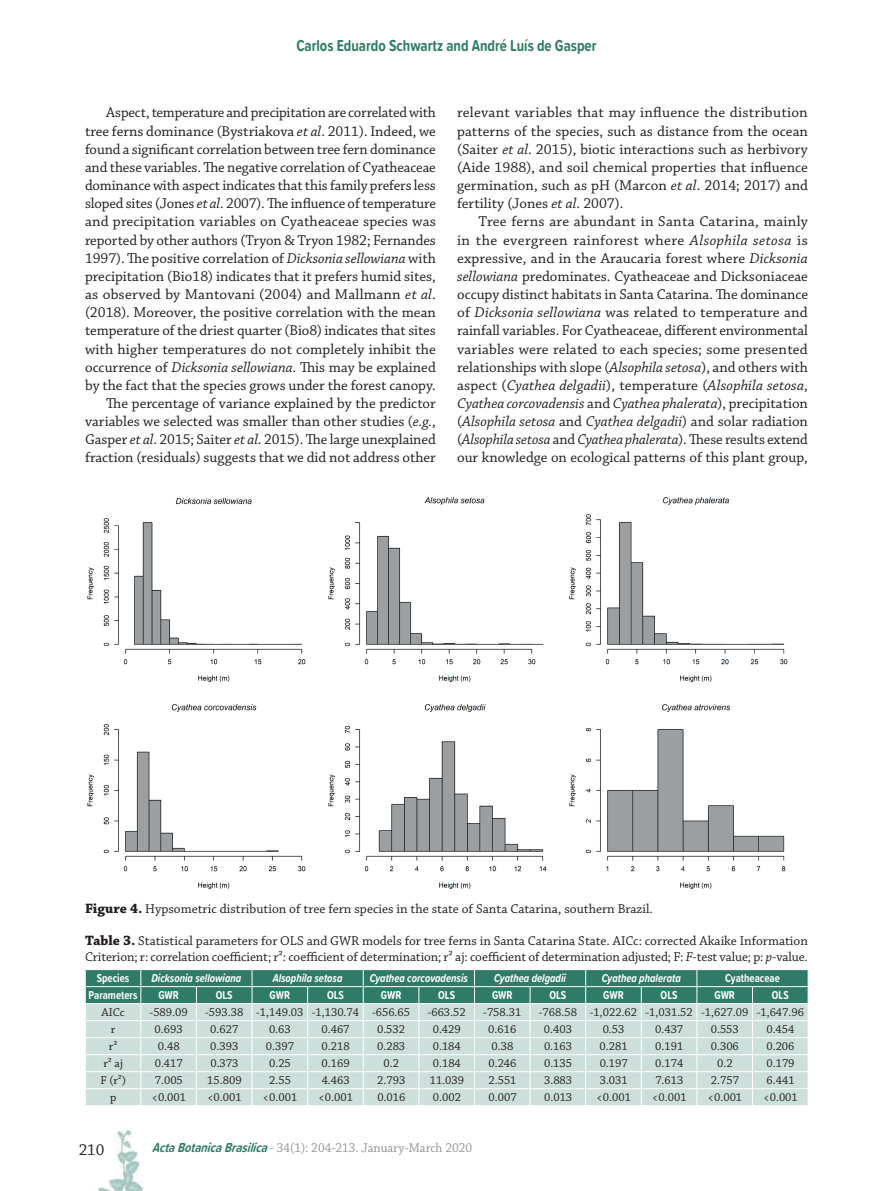
<style>
.page{position:relative;width:893px;height:1191px;background:#fff}
.page>*{position:absolute;margin:0;border:0;box-sizing:border-box;transform-origin:0 0}
.t1{font:700 16.5px "Proxima Soft Cond";color:#2f7b67;scale:.91 1}
.t2{font:16.5px "Chaparral Pro";color:#231f20}
.t3{font:15px/18.1px "Chaparral Pro";color:#231f20;text-align:justify}
.t4{font:13.5px/16.2px "Chaparral Pro";color:#231f20}
.t5{font:13.5px "Chaparral Pro";color:#939598;scale:.95 1}
.t6{font:12px "Chaparral Pro";color:#231f20}
.t7{font:italic 700 12px "Proxima Soft Cond";color:#fff;scale:.9 1}
.t8{font:700 12px "Proxima Soft Cond";color:#fff;scale:.9 1}
.s1{font-style:italic}
.s2{font-weight:700;font-size:14.25px}
.s3{font-family:"Proxima Soft Cond";font-weight:700;font-style:italic;color:#2f7b67}
</style>
<div class="page">
<img style="left:98px;top:1130px;width:45px;height:61px">
<img style="left:87px;top:497px;width:701px;height:393px">
<svg style="left:85px;top:969px;width:724px;height:136px;background:#accac2"></svg>
<p class="t1" style="left:296px;top:33px;width:331px">Carlos Eduardo Schwartz and André Luís de Gasper</p>
<p class="t3" style="left:85px;top:104px;width:352px;text-align:right">Aspect, temperature and precipitation are correlated with tree ferns dominance (Bystriakova <span class="s1">et al</span>. 2011). Indeed, we found a significant correlation between tree fern dominance and these variables. The negative correlation of Cyatheaceae dominance with aspect indicates that this family prefers less sloped sites (Jones <span class="s1">et al</span>. 2007). The influence of temperature and precipitation variables on Cyatheaceae species was reported by other authors (Tryon &amp; Tryon 1982; Fernandes 1997). The positive correlation of <span class="s1">Dicksonia sellowiana</span> with precipitation (Bio18) indicates that it prefers humid sites, as observed by Mantovani (2004) and Mallmann <span class="s1">et al</span>. (2018). Moreover, the positive correlation with the mean temperature of the driest quarter (Bio8) indicates that sites with higher temperatures do not completely inhibit the occurrence of <span class="s1">Dicksonia sellowiana</span>. This may be explained by the fact that the species grows under the forest canopy.<br>The percentage of variance explained by the predictor variables we selected was smaller than other studies (<span class="s1">e.g.</span>, Gasper <span class="s1">et al</span>. 2015; Saiter <span class="s1">et al</span>. 2015). The large unexplained fraction (residuals) suggests that we did not address other</p>
<p class="t3" style="left:457px;top:104px;width:352px">relevant variables that may influence the distribution patterns of the species, such as distance from the ocean (Saiter <span class="s1">et al</span>. 2015), biotic interactions such as herbivory (Aide 1988), and soil chemical properties that influence germination, such as pH (Marcon <span class="s1">et al</span>. 2014; 2017) and fertility (Jones <span class="s1">et al</span>. 2007).</p>
<p class="t3" style="left:457px;top:213px;width:352px;text-indent:21px">Tree ferns are abundant in Santa Catarina, mainly in the evergreen rainforest where <span class="s1">Alsophila setosa</span> is expressive, and in the Araucaria forest where <span class="s1">Dicksonia sellowiana</span> predominates. Cyatheaceae and Dicksoniaceae occupy distinct habitats in Santa Catarina. The dominance of <span class="s1">Dicksonia sellowiana</span> was related to temperature and rainfall variables. For Cyatheaceae, different environmental variables were related to each species; some presented relationships with slope (<span class="s1">Alsophila setosa</span>), and others with aspect (<span class="s1">Cyathea delgadii</span>), temperature (<span class="s1">Alsophila setosa</span>, <span class="s1">Cyathea corcovadensis</span> and <span class="s1">Cyathea phalerata</span>), precipitation (<span class="s1">Alsophila setosa</span> and <span class="s1">Cyathea delgadii</span>) and solar radiation (<span class="s1">Alsophila setosa</span> and <span class="s1">Cyathea phalerata</span>). These results extend our knowledge on ecological patterns of this plant group,</p>
<p class="t4" style="left:85px;top:901px;width:569px"><span class="s2">Figure 4.</span> Hypsometric distribution of tree fern species in the state of Santa Catarina, southern Brazil.</p>
<p class="t4" style="left:85px;top:933px;width:724px"><span class="s2">Table 3.</span> Statistical parameters for OLS and GWR models for tree ferns in Santa Catarina State. AICc: corrected Akaike Information<br>Criterion; r: correlation coefficient; r²: coefficient of determination; r² aj: coefficient of determination adjusted; F: <span class="s1">F</span>-test value; p: <span class="s1">p</span>-value.</p>
<p class="t8" style="left:97px;top:969px;width:38px">Species</p>
<p class="t7" style="left:152px;top:969px;width:101px">Dicksonia sellowiana</p>
<p class="t7" style="left:273px;top:969px;width:79px">Alsophila setosa</p>
<p class="t7" style="left:370px;top:969px;width:111px">Cyathea corcovadensis</p>
<p class="t7" style="left:494px;top:969px;width:81px">Cyathea delgadii</p>
<p class="t7" style="left:602px;top:969px;width:89px">Cyathea phalerata</p>
<p class="t8" style="left:725px;top:969px;width:62px">Cyatheaceae</p>
<p class="t8" style="left:89px;top:986px;width:56px">Parameters</p>
<p class="t8" style="left:158px;top:986px;width:24px">GWR</p>
<p class="t8" style="left:216px;top:986px;width:20px">OLS</p>
<p class="t8" style="left:270px;top:986px;width:24px">GWR</p>
<p class="t8" style="left:327px;top:986px;width:20px">OLS</p>
<p class="t8" style="left:381px;top:986px;width:24px">GWR</p>
<p class="t8" style="left:438px;top:986px;width:20px">OLS</p>
<p class="t8" style="left:492px;top:986px;width:24px">GWR</p>
<p class="t8" style="left:549px;top:986px;width:20px">OLS</p>
<p class="t8" style="left:603px;top:986px;width:24px">GWR</p>
<p class="t8" style="left:661px;top:986px;width:20px">OLS</p>
<p class="t8" style="left:714px;top:986px;width:24px">GWR</p>
<p class="t8" style="left:772px;top:986px;width:20px">OLS</p>
<p class="t6" style="left:102px;top:1005px;width:25px">AICc</p>
<p class="t6" style="left:150px;top:1005px;width:40px">-589.09</p>
<p class="t6" style="left:205px;top:1005px;width:206px">-593.38 -1,149.03 -1,130.74 -656.65</p>
<p class="t6" style="left:428px;top:1005px;width:40px">-663.52</p>
<p class="t6" style="left:483px;top:1005px;width:40px">-758.31</p>
<p class="t6" style="left:539px;top:1005px;width:267px">-768.58 -1,022.62 -1,031.52 -1,627.09 -1,647.96</p>
<p class="t6" style="left:111px;top:1022px;width:6px">r</p>
<p class="t6" style="left:155px;top:1022px;width:30px">0.693</p>
<p class="t6" style="left:210px;top:1022px;width:30px">0.627</p>
<p class="t6" style="left:269px;top:1022px;width:23px">0.63</p>
<p class="t6" style="left:321px;top:1022px;width:30px">0.467</p>
<p class="t6" style="left:377px;top:1022px;width:30px">0.532</p>
<p class="t6" style="left:433px;top:1022px;width:30px">0.429</p>
<p class="t6" style="left:488px;top:1022px;width:30px">0.616</p>
<p class="t6" style="left:544px;top:1022px;width:30px">0.403</p>
<p class="t6" style="left:603px;top:1022px;width:23px">0.53</p>
<p class="t6" style="left:655px;top:1022px;width:30px">0.437</p>
<p class="t6" style="left:711px;top:1022px;width:30px">0.553</p>
<p class="t6" style="left:766px;top:1022px;width:30px">0.454</p>
<p class="t6" style="left:109px;top:1039px;width:10px">r²</p>
<p class="t6" style="left:158px;top:1039px;width:23px">0.48</p>
<p class="t6" style="left:210px;top:1039px;width:30px">0.393</p>
<p class="t6" style="left:266px;top:1039px;width:30px">0.397</p>
<p class="t6" style="left:322px;top:1039px;width:30px">0.218</p>
<p class="t6" style="left:377px;top:1039px;width:30px">0.283</p>
<p class="t6" style="left:433px;top:1039px;width:30px">0.184</p>
<p class="t6" style="left:491px;top:1039px;width:23px">0.38</p>
<p class="t6" style="left:544px;top:1039px;width:30px">0.163</p>
<p class="t6" style="left:600px;top:1039px;width:30px">0.281</p>
<p class="t6" style="left:655px;top:1039px;width:30px">0.191</p>
<p class="t6" style="left:711px;top:1039px;width:30px">0.306</p>
<p class="t6" style="left:766px;top:1039px;width:30px">0.206</p>
<p class="t6" style="left:103px;top:1056px;width:21px">r² aj</p>
<p class="t6" style="left:155px;top:1056px;width:30px">0.417</p>
<p class="t6" style="left:210px;top:1056px;width:30px">0.373</p>
<p class="t6" style="left:269px;top:1056px;width:23px">0.25</p>
<p class="t6" style="left:322px;top:1056px;width:30px">0.169</p>
<p class="t6" style="left:383px;top:1056px;width:17px">0.2</p>
<p class="t6" style="left:433px;top:1056px;width:30px">0.184</p>
<p class="t6" style="left:488px;top:1056px;width:30px">0.246</p>
<p class="t6" style="left:544px;top:1056px;width:30px">0.135</p>
<p class="t6" style="left:600px;top:1056px;width:30px">0.197</p>
<p class="t6" style="left:655px;top:1056px;width:30px">0.174</p>
<p class="t6" style="left:717px;top:1056px;width:17px">0.2</p>
<p class="t6" style="left:766px;top:1056px;width:30px">0.179</p>
<p class="t6" style="left:101px;top:1073px;width:27px">F (r²)</p>
<p class="t6" style="left:155px;top:1073px;width:30px">7.005</p>
<p class="t6" style="left:207px;top:1073px;width:36px">15.809</p>
<p class="t6" style="left:269px;top:1073px;width:23px">2.55</p>
<p class="t6" style="left:322px;top:1073px;width:30px">4.463</p>
<p class="t6" style="left:377px;top:1073px;width:30px">2.793</p>
<p class="t6" style="left:430px;top:1073px;width:36px">11.039</p>
<p class="t6" style="left:488px;top:1073px;width:30px">2.551</p>
<p class="t6" style="left:544px;top:1073px;width:30px">3.883</p>
<p class="t6" style="left:600px;top:1073px;width:30px">3.031</p>
<p class="t6" style="left:655px;top:1073px;width:30px">7.613</p>
<p class="t6" style="left:711px;top:1073px;width:30px">2.757</p>
<p class="t6" style="left:767px;top:1073px;width:30px">6.441</p>
<p class="t6" style="left:110px;top:1090px;width:8px">p</p>
<p class="t6" style="left:152px;top:1090px;width:36px">&lt;0.001</p>
<p class="t6" style="left:207px;top:1090px;width:36px">&lt;0.001</p>
<p class="t6" style="left:263px;top:1090px;width:36px">&lt;0.001</p>
<p class="t6" style="left:319px;top:1090px;width:36px">&lt;0.001</p>
<p class="t6" style="left:377px;top:1090px;width:30px">0.016</p>
<p class="t6" style="left:433px;top:1090px;width:30px">0.002</p>
<p class="t6" style="left:489px;top:1090px;width:30px">0.007</p>
<p class="t6" style="left:544px;top:1090px;width:30px">0.013</p>
<p class="t6" style="left:597px;top:1090px;width:36px">&lt;0.001</p>
<p class="t6" style="left:652px;top:1090px;width:36px">&lt;0.001</p>
<p class="t6" style="left:708px;top:1090px;width:36px">&lt;0.001</p>
<p class="t6" style="left:763px;top:1090px;width:36px">&lt;0.001</p>
<p class="t2" style="left:79px;top:1141px;width:27px">210</p>
<p class="t5" style="left:152px;top:1140px;width:339px"><span class="s3">ActaBotanicaBrasilica</span>- 34(1): 204-213. January-March 2020</p>
</div>
